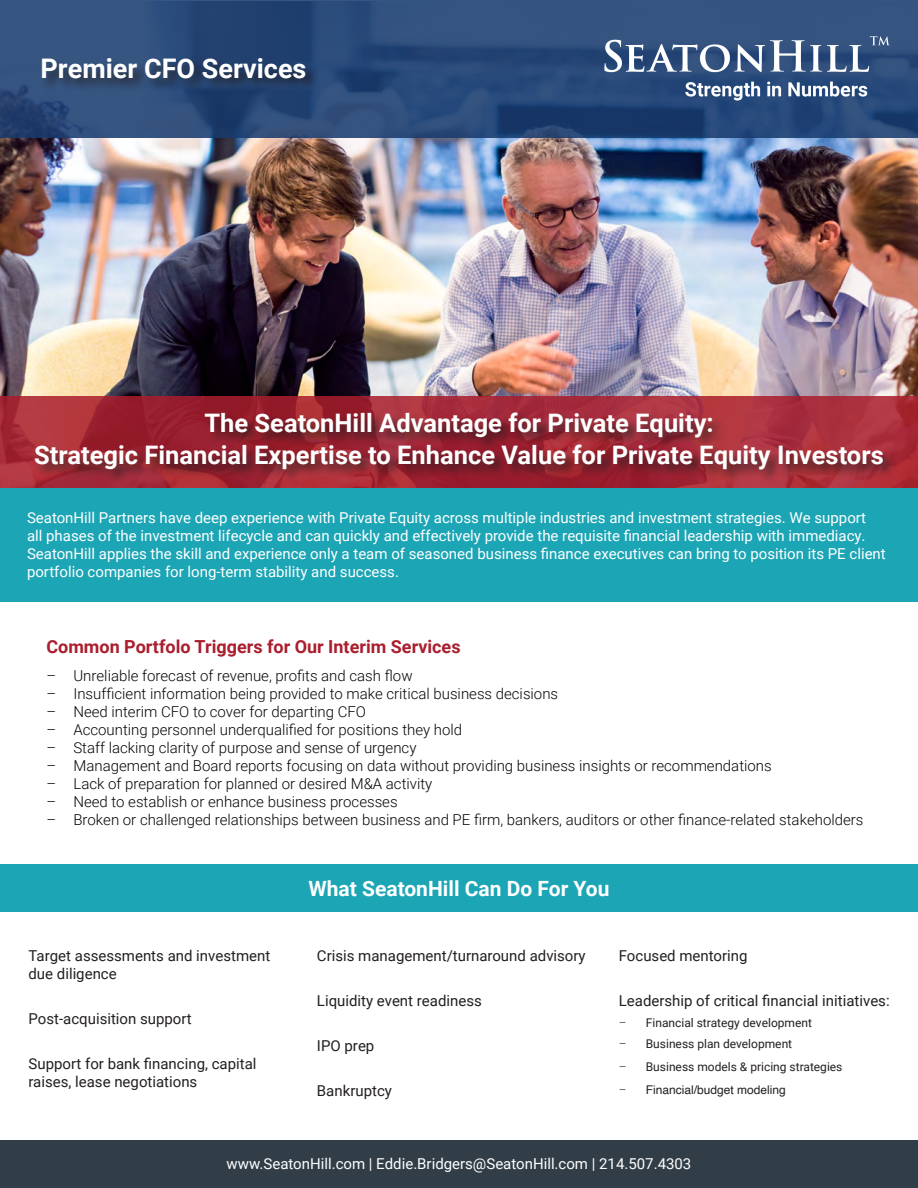
<style>
.page{position:relative;width:918px;height:1188px;background:#fff}
.page>*{position:absolute;margin:0;border:0;box-sizing:border-box;transform-origin:0 0}
.t1{font:700 27px "Roboto";color:#fff}
.t2{font:700 25.5px "Roboto";color:#fff}
.t3{font:700 21px "Roboto";color:#fff}
.t4{font:700 18px "Roboto";color:#aa1e2e}
.t5{font:300 15px "Roboto";color:#040503}
.t6{font:15px/18px "Roboto";color:#fff}
.t7{font:15px/18px "Roboto";color:#231f20}
.t8{font:12px "Roboto";color:#231f20}
.t9{font:12px "Helvetica";color:#231f20}
.s1{font-weight:300}
.s2{font-family:"Roboto";font-weight:300}
</style>
<div class="page">
<img style="left:0;top:138px;width:918px;height:258px">
<svg style="left:0;top:396px;width:918px;height:92px;background:#a62b38"></svg>
<svg style="left:0;top:0;width:918px;height:138px;background:#2b4a79"></svg>
<div style="left:0;top:488px;width:918px;height:114px;background:#1ca5b5"></div>
<img style="left:603px;top:27px;width:288px;height:81px">
<div style="left:34px;top:411px;width:863px;height:73px;background:#231f20;opacity:.75"></div>
<div style="left:41px;top:57px;width:279px;height:36px;background:#231f20;opacity:.75"></div>
<div style="left:0;top:1140px;width:918px;height:48px;background:#313e48"></div>
<div style="left:0;top:864px;width:918px;height:48px;background:#1ca5b5"></div>
<p class="t1" style="left:40px;top:49px;width:268px">Premier CFO Services</p>
<p class="t2" style="left:204px;top:405px;width:511px">The SeatonHill Advantage for Private Equity:</p>
<p class="t2" style="left:34px;top:437px;width:851px">Strategic Financial Expertise to Enhance Value for Private Equity Investors</p>
<p class="t6" style="left:27px;top:508px;width:860px">SeatonHill Partners have deep experience with Private Equity across multiple industries and investment strategies. We support<br>all phases of the investment lifecycle and can quickly and effectively provide the requisite financial leadership with immediacy.<br>SeatonHill applies the skill and experience only a team of seasoned business finance executives can bring to position its PE client portfolio companies for long-term stability and success.</p>
<p class="t4" style="left:46px;top:634px;width:416px">Common Portfolo Triggers for Our Interim Services</p>
<p class="t5" style="left:46px;top:665px;width:368px">– Unreliable forecast of revenue, profits and cash flow</p>
<p class="t5" style="left:46px;top:683px;width:513px">– Insufficient information being provided to make critical business decisions</p>
<p class="t5" style="left:46px;top:701px;width:321px">– Need interim CFO to cover for departing CFO</p>
<p class="t5" style="left:46px;top:719px;width:417px">– Accounting personnel underqualified for positions they hold</p>
<p class="t5" style="left:46px;top:737px;width:372px">– Staff lacking clarity of purpose and sense of urgency</p>
<p class="t5" style="left:46px;top:755px;width:727px">– Management and Board reports focusing on data without providing business insights or recommendations</p>
<p class="t5" style="left:46px;top:773px;width:387px">– Lack of preparation for planned or desired M&amp;A activity</p>
<p class="t5" style="left:46px;top:791px;width:353px">– Need to establish or enhance business processes</p>
<p class="t5" style="left:46px;top:809px;width:819px">– Broken or challenged relationships between business and PE firm, bankers, auditors or other finance-related stakeholders</p>
<p class="t7" style="left:29px;top:946px;width:243px">Target assessments and investment due diligence</p>
<p class="t7" style="left:29px;top:1009px;width:165px">Post-acquisition support</p>
<p class="t7" style="left:29px;top:1054px;width:229px">Support for bank financing, capital raises, lease negotiations</p>
<p class="t3" style="left:308px;top:874px;width:303px">What SeatonHill Can Do For You</p>
<p class="t7" style="left:317px;top:946px;width:270px">Crisis management/turnaround advisory</p>
<p class="t7" style="left:317px;top:991px;width:166px">Liquidity event readiness</p>
<p class="t7" style="left:317px;top:1036px;width:59px">IPO prep</p>
<p class="t7" style="left:317px;top:1081px;width:76px">Bankruptcy</p>
<p class="t7" style="left:619px;top:946px;width:130px">Focused mentoring</p>
<p class="t7" style="left:619px;top:991px;width:272px">Leadership of critical financial initiatives:</p>
<p class="t8" style="left:619px;top:1014px;width:195px"><span class="s1">–</span> Financial strategy development</p>
<p class="t8" style="left:619px;top:1035px;width:175px"><span class="s1">–</span> Business plan development</p>
<p class="t8" style="left:619px;top:1058px;width:225px"><span class="s1">–</span> Business models &amp; pricing strategies</p>
<p class="t9" style="left:619px;top:1081px;width:169px"><span class="s2">–</span> Financial/budget modeling</p>
<p class="t6" style="left:227px;top:1155px;width:466px">www.SeatonHill.com | Eddie.Bridgers@SeatonHill.com | 214.507.4303</p>
</div>
